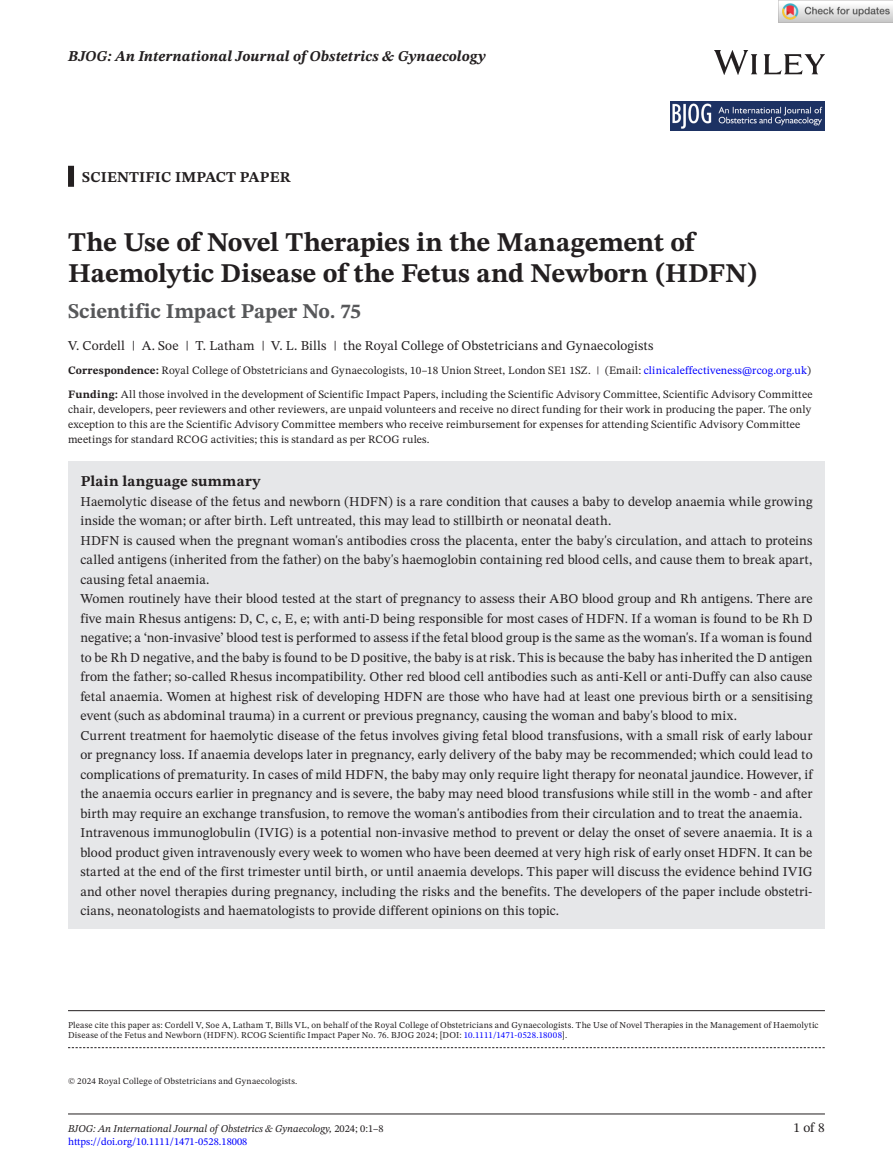
<style>
.page{position:relative;width:893px;height:1174px;background:#fff}
.page>*{position:absolute;margin:0;border:0;box-sizing:border-box;transform-origin:0 0}
.t1{font:700 27px/31.5px "STIX Two Text";letter-spacing:-.005em;color:#231f20}
.t2{font:700 21px "STIX Two Text";letter-spacing:-.005em;color:#57585a}
.t3{font:italic 700 15px "STIX Two Text";letter-spacing:.01em;color:#231f20}
.t4{font:700 15px "STIX Two Text";letter-spacing:.01em;color:#231f20}
.t5{font:13.5px/19.5px "STIX Two Text";letter-spacing:.005em;color:#231f20}
.t6{font:11.25px/15px "STIX Two Text";letter-spacing:.015em;color:#231f20}
.t7{font:italic 10.5px/12.6px "STIX Two Text";color:#231f20}
.t8{font:9px/10.8px "STIX Two Text";letter-spacing:.02em;color:#231f20}
.s1{font-weight:700}
.s2{color:#00f}
.s3{font-style:normal}
.s4{font-style:normal;color:#00f}
</style>
<div class="page">
<hr style="left:68px;top:1113px;width:757px;height:1px;background:#231f20">
<img style="left:714px;top:51px;width:111px;height:23px">
<img style="left:670px;top:101px;width:155px;height:30px">
<div style="left:68px;top:166px;width:6px;height:21px;background:#231f20"></div>
<div style="left:68px;top:461px;width:757px;height:42px;background:#e6e7e9"></div>
<div style="left:68px;top:480px;width:757px;height:59px;background:#e6e7e9"></div>
<div style="left:68px;top:519px;width:757px;height:78px;background:#e6e7e9"></div>
<div style="left:68px;top:578px;width:757px;height:156px;background:#e6e7e9"></div>
<div style="left:68px;top:714px;width:757px;height:117px;background:#e6e7e9"></div>
<div style="left:68px;top:812px;width:757px;height:117px;background:#e6e7e9"></div>
<svg style="left:68px;top:1047px;width:757px;height:1px"></svg>
<hr style="left:68px;top:1010px;width:757px;height:1px;background:#231f20">
<img style="left:779px;top:0;width:114px;height:23px">
<p class="t3" style="left:68px;top:46px;width:419px">BJOG: An International Journal of Obstetrics &amp; Gynaecology</p>
<p class="t4" style="left:82px;top:166px;width:210px">SCIENTIFIC IMPACT PAPER</p>
<h1 class="t1" style="left:68px;top:227px;width:691px">The Use of Novel Therapies in the Management of<br>Haemolytic Disease of the Fetus and Newborn (HDFN)</h1>
<h2 class="t2" style="left:68px;top:296px;width:294px">Scientific Impact Paper No. 75</h2>
<p class="t5" style="left:68px;top:335px;width:587px">V. Cordell | A. Soe | T. Latham | V. L. Bills | the Royal College of Obstetricians and Gynaecologists</p>
<p class="t6" style="left:68px;top:358px;width:746px;line-height:24px"><span class="s1">Correspondence:</span> Royal College of Obstetricians and Gynaecologists, 10–18 Union Street, London SE1 1SZ. | (Email: <span class="s2">clinicaleffectiveness@rcog.org.uk</span>)<br><span class="s1">Funding:</span> All those involved in the development of Scientific Impact Papers, including the Scientific Advisory Committee, Scientific Advisory Committee</p>
<p class="t6" style="left:68px;top:401px;width:745px">chair, developers, peer reviewers and other reviewers, are unpaid volunteers and receive no direct funding for their work in producing the paper. The only exception to this are the Scientific Advisory Committee members who receive reimbursement for expenses for attending Scientific Advisory Committee meetings for standard RCOG activities; this is standard as per RCOG rules.</p>
<p class="t4" style="left:81px;top:470px;width:181px">Plain language summary</p>
<p class="t5" style="left:80px;top:491px;width:734px">Haemolytic disease of the fetus and newborn (HDFN) is a rare condition that causes a baby to develop anaemia while growing inside the woman; or after birth. Left untreated, this may lead to stillbirth or neonatal death.<br>HDFN is caused when the pregnant woman's antibodies cross the placenta, enter the baby's circulation, and attach to proteins called antigens (inherited from the father) on the baby's haemoglobin containing red blood cells, and cause them to break apart, causing fetal anaemia.<br>Women routinely have their blood tested at the start of pregnancy to assess their ABO blood group and Rh antigens. There are five main Rhesus antigens: D, C, c, E, e; with anti-D being responsible for most cases of HDFN. If a woman is found to be Rh D negative; a ‘non-invasive’ blood test is performed to assess if the fetal blood group is the same as the woman's. If a woman is found to be Rh D negative, and the baby is found to be D positive, the baby is at risk. This is because the baby has inherited the D antigen from the father; so-called Rhesus incompatibility. Other red blood cell antibodies such as anti-Kell or anti-Duffy can also cause fetal anaemia. Women at highest risk of developing HDFN are those who have had at least one previous birth or a sensitising event (such as abdominal trauma) in a current or previous pregnancy, causing the woman and baby's blood to mix.<br>Current treatment for haemolytic disease of the fetus involves giving fetal blood transfusions, with a small risk of early labour or pregnancy loss. If anaemia develops later in pregnancy, early delivery of the baby may be recommended; which could lead to complications of prematurity. In cases of mild HDFN, the baby may only require light therapy for neonatal jaundice. However, if the anaemia occurs earlier in pregnancy and is severe, the baby may need blood transfusions while still in the womb - and after birth may require an exchange transfusion, to remove the woman's antibodies from their circulation and to treat the anaemia.<br>Intravenous immunoglobulin (IVIG) is a potential non-invasive method to prevent or delay the onset of severe anaemia. It is a blood product given intravenously every week to women who have been deemed at very high risk of early onset HDFN. It can be started at the end of the first trimester until birth, or until anaemia develops. This paper will discuss the evidence behind IVIG and other novel therapies during pregnancy, including the risks and the benefits. The developers of the paper include obstetri&shy;cians, neonatologists and haematologists to provide different opinions on this topic.</p>
<p class="t8" style="left:68px;top:1019px;width:752px">Please cite this paper as: Cordell V, Soe A, Latham T, Bills VL, on behalf of the Royal College of Obstetricians and Gynaecologists. The Use of Novel Therapies in the Management of Haemolytic<br>Disease of the Fetus and Newborn (HDFN). RCOG Scientific Impact Paper No. 76. BJOG 2024; [DOI: <span class="s2">10.1111/1471-0528.18008</span>].</p>
<p class="t8" style="left:68px;top:1075px;width:231px">© 2024 Royal College of Obstetricians and Gynaecologists.</p>
<p class="t7" style="left:68px;top:1122px;width:317px">BJOG: An International Journal of Obstetrics &amp; Gynaecology, <span class="s3">2024; 0:1–8 </span><span class="s4">https://doi.org/10.1111/1471-0528.18008</span></p>
<p class="t5" style="left:793px;top:1118px;width:33px">1 of 8</p>
</div>
